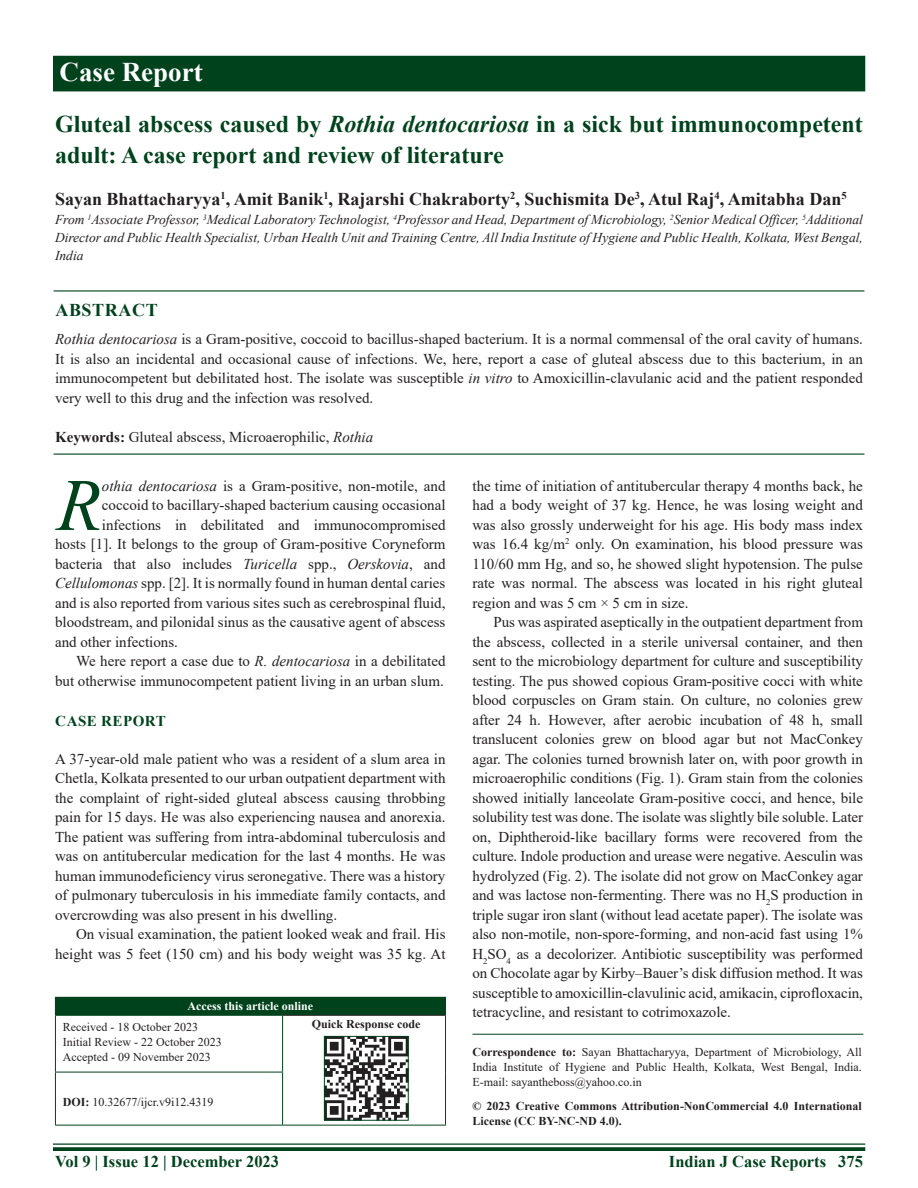
<style>
.page{position:relative;width:918px;height:1188px;background:#fff}
.page>*{position:absolute;margin:0;border:0;box-sizing:border-box;transform-origin:0 0}
.DROP_CAP_TX{font:italic 73.95px "Times New Roman";color:#00421c}
.AH{font:700 27px "Times New Roman";color:#fff}
.AT{font:700 24px/31.5px "Times New Roman";color:#00421c}
.AU{font:700 18px "Times New Roman";color:#231f20}
.ABSH{font:700 18px "Times New Roman";letter-spacing:.035em;color:#00421c}
.RF{font:700 16.5px "Times New Roman";color:#00421c}
.TX{font:15px/19.5px "Times New Roman";color:#231f20;text-align:right}
.TXFL{font:15px/19.5px "Times New Roman";color:#231f20;text-align:justify}
.DROP_CAP_TX-2{font:15px "Times New Roman";color:#231f20}
.ABS{font:15px/19.5px "Times New Roman";color:#231f20;text-align:justify}
.KWD{font:15px "Times New Roman";color:#231f20}
.t1{font:700 15px "Times New Roman";letter-spacing:.035em;color:#00421c}
.AFF{font:italic 13.5px/18px "Times New Roman";color:#231f20;text-align:justify}
.ADD{font:12px/15px "Times New Roman";color:#231f20;text-align:justify}
.CR{font:700 12px/15px "Times New Roman";color:#231f20}
.HIS{font:12px/15px "Times New Roman";color:#231f20}
.DOI{font:12px "Times New Roman";color:#231f20}
.AAO{font:700 12px "Times New Roman";color:#fff}
.QR{font:700 12px "Times New Roman";color:#231f20}
.s1{font-style:italic}
.s2{font-weight:700}
</style>
<div class="page">
<hr style="left:53px;top:1143px;width:812px;height:2px;background:#00421c">
<svg style="left:53px;top:1147px;width:812px;height:4px;background:#0f4d29"></svg>
<div style="left:53px;top:56px;width:812px;height:35px;background:#00421c"></div>
<hr style="left:54px;top:290px;width:810px;height:2px;background:#00421c">
<hr style="left:54px;top:454px;width:810px;height:1px;background:#00421c">
<div style="left:55px;top:997px;width:391px;height:18px;background:#00421c"></div>
<hr style="left:283px;top:1015px;width:162px;height:1px;background:#231f20">
<hr style="left:55px;top:1016px;width:1px;height:56px;background:#00421c">
<hr style="left:55px;top:1015px;width:228px;height:1px;background:#00421c">
<hr style="left:282px;top:1016px;width:1px;height:56px;background:#00421c">
<hr style="left:445px;top:1015px;width:1px;height:57px;background:#00421c">
<hr style="left:445px;top:1072px;width:1px;height:53px;background:#00421c">
<hr style="left:55px;top:1072px;width:1px;height:53px;background:#00421c">
<hr style="left:55px;top:1072px;width:228px;height:1px;background:#00421c">
<hr style="left:55px;top:1125px;width:228px;height:1px;background:#00421c">
<hr style="left:282px;top:1072px;width:1px;height:53px;background:#00421c">
<hr style="left:283px;top:1125px;width:163px;height:1px;background:#00421c">
<img style="left:326px;top:1038px;width:80px;height:80px">
<div style="left:324px;top:1036px;width:84px;height:84px;border:1px solid #00421c"></div>
<hr style="left:472px;top:1034px;width:391px;height:1px;background:#00421c">
<p class="AH" style="left:60px;top:52px;width:145px">Case Report</p>
<p class="AT" style="left:55px;top:107px;width:809px">Gluteal abscess caused by <span class="s1">Rothia dentocariosa</span> in a sick but immunocompetent adult: A case report and review of literature</p>
<p class="AU" style="left:55px;top:186px;width:793px">Sayan Bhattacharyya<sup>1</sup>, Amit Banik<sup>1</sup>, Rajarshi Chakraborty<sup>2</sup>, Suchismita De<sup>3</sup>, Atul Raj<sup>4</sup>, Amitabha Dan<sup>5</sup></p>
<p class="AFF" style="left:55px;top:210px;width:809px">From <sup>1</sup>Associate Professor, <sup>3</sup>Medical Laboratory Technologist, <sup>4</sup>Professor and Head, Department of Microbiology, <sup>2</sup>Senior Medical Officer, <sup>5</sup>Additional Director and Public Health Specialist, Urban Health Unit and Training Centre, All India Institute of Hygiene and Public Health, Kolkata, West Bengal, India</p>
<p class="ABSH" style="left:55px;top:297px;width:104px">ABSTRACT</p>
<p class="ABS" style="left:55px;top:329px;width:809px"><span class="s1">Rothia dentocariosa</span> is a Gram-positive, coccoid to bacillus-shaped bacterium. It is a normal commensal of the oral cavity of humans.<br>It is also an incidental and occasional cause of infections. We, here, report a case of gluteal abscess due to this bacterium, in an immunocompetent but debilitated host. The isolate was susceptible <span class="s1">in vitro</span> to Amoxicillin-clavulanic acid and the patient responded very well to this drug and the infection was resolved.</p>
<p class="KWD" style="left:55px;top:426px;width:320px"><span class="s2">Keywords:</span> Gluteal abscess, Microaerophilic, <span class="s1">Rothia</span></p>
<p class="DROP_CAP_TX" style="left:57px;top:454px;width:47px">R</p>
<p class="DROP_CAP_TX-2" style="left:102px;top:475px;width:345px"><span class="s1">othia dentocariosa</span> is a Gram-positive, non-motile, and</p>
<p class="DROP_CAP_TX-2" style="left:102px;top:495px;width:345px">coccoid to bacillary-shaped bacterium causing occasional</p>
<p class="DROP_CAP_TX-2" style="left:102px;top:514px;width:345px">infections in debilitated and immunocompromised</p>
<p class="DROP_CAP_TX-2" style="left:55px;top:534px;width:392px">hosts [1]. It belongs to the group of Gram-positive Coryneform</p>
<p class="DROP_CAP_TX-2" style="left:55px;top:553px;width:392px">bacteria that also includes <span class="s1">Turicella</span> spp., <span class="s1">Oerskovia</span>, and</p>
<p class="DROP_CAP_TX-2" style="left:55px;top:573px;width:392px"><span class="s1">Cellulomonas</span> spp. [2]. It is normally found in human dental caries</p>
<p class="DROP_CAP_TX-2" style="left:55px;top:592px;width:392px">and is also reported from various sites such as cerebrospinal fluid,</p>
<p class="DROP_CAP_TX-2" style="left:55px;top:612px;width:392px">bloodstream, and pilonidal sinus as the causative agent of abscess</p>
<p class="DROP_CAP_TX-2" style="left:55px;top:631px;width:124px">and other infections.</p>
<p class="TX" style="left:55px;top:651px;width:392px">We here report a case due to <span class="s1">R. dentocariosa</span> in a debilitated but otherwise immunocompetent patient living in an urban slum.</p>
<h1 class="t1" style="left:55px;top:711px;width:112px">CASE REPORT</h1>
<p class="TXFL" style="left:55px;top:749px;width:392px">A 37-year-old male patient who was a resident of a slum area in Chetla, Kolkata presented to our urban outpatient department with the complaint of right-sided gluteal abscess causing throbbing pain for 15 days. He was also experiencing nausea and anorexia.<br>The patient was suffering from intra-abdominal tuberculosis and was on antitubercular medication for the last 4 months. He was human immunodeficiency virus seronegative. There was a history of pulmonary tuberculosis in his immediate family contacts, and overcrowding was also present in his dwelling.</p>
<p class="TX" style="left:55px;top:924px;width:392px">On visual examination, the patient looked weak and frail. His height was 5 feet (150 cm) and his body weight was 35 kg. At</p>
<p class="AAO" style="left:188px;top:998px;width:127px">Access this article online</p>
<p class="HIS" style="left:63px;top:1019px;width:160px">Received - 18 October 2023<br>Initial Review - 22 October 2023<br>Accepted - 09 November 2023</p>
<p class="QR" style="left:312px;top:1015px;width:110px">Quick Response code</p>
<p class="DOI" style="left:63px;top:1094px;width:152px"><span class="s2">DOI:</span> 10.32677/ijcr.v9i12.4319</p>
<p class="TX" style="left:472px;top:476px;width:392px;text-align:justify">the time of initiation of antitubercular therapy 4 months back, he had a body weight of 37 kg. Hence, he was losing weight and was also grossly underweight for his age. His body mass index was 16.4 kg/m<sup>2</sup> only. On examination, his blood pressure was 110/60 mm Hg, and so, he showed slight hypotension. The pulse rate was normal. The abscess was located in his right gluteal region and was 5 cm × 5 cm in size.</p>
<p class="TX" style="left:472px;top:612px;width:392px;text-align:justify;text-indent:21px">Pus was aspirated aseptically in the outpatient department from the abscess, collected in a sterile universal container, and then sent to the microbiology department for culture and susceptibility testing. The pus showed copious Gram-positive cocci with white blood corpuscles on Gram stain. On culture, no colonies grew after 24 h. However, after aerobic incubation of 48 h, small translucent colonies grew on blood agar but not MacConkey agar. The colonies turned brownish later on, with poor growth in microaerophilic conditions (Fig. 1). Gram stain from the colonies showed initially lanceolate Gram-positive cocci, and hence, bile solubility test was done. The isolate was slightly bile soluble. Later on, Diphtheroid-like bacillary forms were recovered from the culture. Indole production and urease were negative. Aesculin was hydrolyzed (Fig. 2). The isolate did not grow on MacConkey agar and was lactose non-fermenting. There was no H<sub>2</sub>S production in triple sugar iron slant (without lead acetate paper). The isolate was also non-motile, non-spore-forming, and non-acid fast using 1% H<sub>2</sub>SO<sub>4</sub> as a decolorizer. Antibiotic susceptibility was performed on Chocolate agar by Kirby–Bauer’s disk diffusion method. It was susceptible to amoxicillin-clavulinic acid, amikacin, ciprofloxacin, tetracycline, and resistant to cotrimoxazole.</p>
<p class="ADD" style="left:472px;top:1044px;width:391px"><span class="s2">Correspondence to:</span> Sayan Bhattacharyya, Department of Microbiology, All India Institute of Hygiene and Public Health, Kolkata, West Bengal, India.<br>E-mail: sayantheboss@yahoo.co.in</p>
<p class="CR" style="left:472px;top:1099px;width:391px">© 2023 Creative Commons Attribution-NonCommercial 4.0 International<br>License (CC BY-NC-ND 4.0).</p>
<p class="RF" style="left:55px;top:1150px;width:226px">Vol 9 | Issue 12 | December 2023</p>
<p class="RF" style="left:669px;top:1150px;width:195px">Indian J Case Reports 375</p>
</div>
